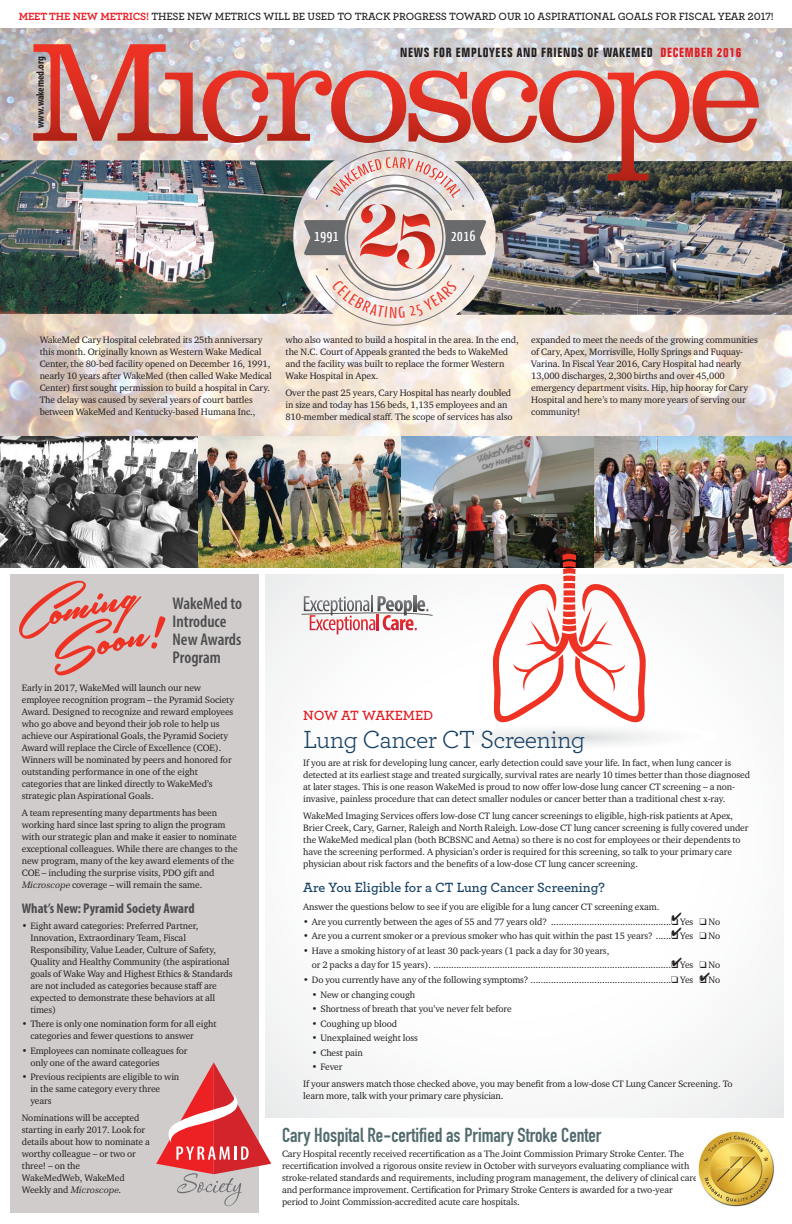
<style>
.page{position:relative;width:792px;height:1224px;background:#fff}
.page>*{position:absolute;margin:0;border:0;box-sizing:border-box;transform-origin:0 0}
.t1{font:26px "Archer";letter-spacing:-.035em;color:#194265}
.t2{font:20px "DIN Engschrift LTCE Alternate";color:#526b6d}
.t3{font:600 condensed 17px/18px "Myriad Pro";color:#4c4c4e}
.t4{font:500 15.4px "Cantiga Cnd";color:#fff}
.t5{font:600 14px "Archer";color:#194265}
.t6{font:700 condensed 14px "Myriad Pro";color:#4c4c4e}
.t7{font:600 14px "Archer";color:#e11a22}
.t8{font:700 condensed 13px "Folio BT";letter-spacing:.05em;color:#231f20}
.t9{font:600 11px "Archer";letter-spacing:-.01em;color:#231f20}
.t10{font:700 condensed 10.7px "Myriad Pro";letter-spacing:-.01em;color:#231f20}
.t11{font:9.5px/12px "Charter ITC Std";letter-spacing:-.01em;color:#231f20}
.s1{font-weight:700;color:#ed1c24}
.s2{color:#e11a22}
.s3{font-family:"Melior";font-style:italic;font-size:9.4px}
</style>
<div class="page">
<div style="left:10px;top:575px;width:249px;height:638px;background:#cfcccb"></div>
<img style="left:0;top:29px;width:792px;height:407px">
<img style="left:0;top:160px;width:33px;height:154px">
<img style="left:759px;top:161px;width:33px;height:154px">
<svg style="left:19px;top:581px;width:147px;height:94px"></svg>
<svg style="left:156px;top:1062px;width:115px;height:144px"></svg>
<img style="left:698px;top:1131px;width:77px;height:76px">
<img style="left:0;top:436px;width:792px;height:131px">
<svg style="left:459px;top:553px;width:258px;height:193px"></svg>
<svg style="left:301px;top:596px;width:132px;height:38px"></svg>
<img style="left:33px;top:44px;width:726px;height:282px">
<p class="t9" style="left:19px;top:12px;width:757px"><span class="s1">MEET THE NEW METRICS!</span> THESE NEW METRICS WILL BE USED TO TRACK PROGRESS TOWARD OUR 10 ASPIRATIONAL GOALS FOR FISCAL YEAR 2017!</p>
<p class="t10" style="left:37px;top:128px;width:74px;rotate:-90deg">www.wakemed.org</p>
<h3 class="t8" style="left:400px;top:48px;width:343px">NEWS FOR EMPLOYEES AND FRIENDS OF WAKEMED <span class="s2">DECEMBER 2016</span></h3>
<h3 class="t4" style="left:314px;top:227px;width:26px">1991</h3>
<h3 class="t4" style="left:451px;top:227px;width:26px">2016</h3>
<p class="t11" style="left:40px;top:335px;width:234px">WakeMed Cary Hospital celebrated its 25th anniversary this month. Originally known as Western Wake Medical Center, the 80-bed facility opened on December 16, 1991, nearly 10 years after WakeMed (then called Wake Medical Center) first sought permission to build a hospital in Cary.<br>The delay was caused by several years of court battles between WakeMed and Kentucky-based Humana Inc.,</p>
<p class="t11" style="left:285px;top:335px;width:235px">who also wanted to build a hospital in the area. In the end, the N.C. Court of Appeals granted the beds to WakeMed and the facility was built to replace the former Western Wake Hospital in Apex.</p>
<p class="t11" style="left:285px;top:388px;width:229px">Over the past 25 years, Cary Hospital has nearly doubled in size and today has 156 beds, 1,135 employees and an<br>810-member medical staff. The scope of services has also</p>
<p class="t11" style="left:531px;top:335px;width:228px">expanded to meet the needs of the growing communities of Cary, Apex, Morrisville, Holly Springs and Fuquay-Varina. In Fiscal Year 2016, Cary Hospital had nearly 13,000 discharges, 2,300 births and over 45,000 emergency department visits. Hip, hip hooray for Cary Hospital and here’s to many more years of serving our community!</p>
<h3 class="t3" style="left:173px;top:596px;width:71px">WakeMed to<br>Introduce<br>New Awards<br>Program</h3>
<p class="t11" style="left:22px;top:683px;width:214px">Early in 2017, WakeMed will launch our new employee recognition program – the Pyramid Society Award. Designed to recognize and reward employees who go above and beyond their job role to help us achieve our Aspirational Goals, the Pyramid Society Award will replace the Circle of Excellence (COE).<br>Winners will be nominated by peers and honored for outstanding performance in one of the eight categories that are linked directly to WakeMed’s strategic plan Aspirational Goals.</p>
<p class="t11" style="left:22px;top:808px;width:218px">A team representing many departments has been working hard since last spring to align the program with our strategic plan and make it easier to nominate exceptional colleagues. While there are changes to the new program, many of the key award elements of the COE – including the surprise visits, PDO gift and <span class="s3">Microscope</span> coverage – will remain the same.</p>
<h3 class="t6" style="left:22px;top:903px;width:174px">What’s New: Pyramid Society Award</h3>
<p class="t11" style="left:30px;top:920px;width:204px;text-indent:-9px">• Eight award categories: Preferred Partner, Innovation, Extraordinary Team, Fiscal Responsibility, Value Leader, Culture of Safety, Quality and Healthy Community (the aspirational goals of Wake Way and Highest Ethics &amp; Standards are not included as categories because staff are expected to demonstrate these behaviors at all times)</p>
<p class="t11" style="left:30px;top:1019px;width:188px;text-indent:-9px">• There is only one nomination form for all eight categories and fewer questions to answer</p>
<p class="t11" style="left:30px;top:1045px;width:159px;text-indent:-9px">• Employees can nominate colleagues for only one of the award categories</p>
<p class="t11" style="left:30px;top:1072px;width:150px;text-indent:-9px">• Previous recipients are eligible to win in the same category every three years</p>
<p class="t11" style="left:22px;top:1113px;width:130px">Nominations will be accepted starting in early 2017. Look for details about how to nominate a worthy colleague – or two or three! – on the<br>WakeMedWeb, WakeMed<br>Weekly and <span class="s3">Microscope</span>.</p>
<h3 class="t7" style="left:303px;top:710px;width:132px">NOW AT WAKEMED</h3>
<h1 class="t1" style="left:303px;top:724px;width:284px">Lung Cancer CT Screening</h1>
<p class="t11" style="left:303px;top:758px;width:448px">If you are at risk for developing lung cancer, early detection could save your life. In fact, when lung cancer is detected at its earliest stage and treated surgically, survival rates are nearly 10 times better than those diagnosed at later stages. This is one reason WakeMed is proud to now offer low-dose lung cancer CT screening – a non&shy;invasive, painless procedure that can detect smaller nodules or cancer better than a traditional chest x-ray.</p>
<p class="t11" style="left:303px;top:811px;width:447px">WakeMed Imaging Services offers low-dose CT lung cancer screenings to eligible, high-risk patients at Apex, Brier Creek, Cary, Garner, Raleigh and North Raleigh. Low-dose CT lung cancer screening is fully covered under the WakeMed medical plan (both BCBSNC and Aetna) so there is no cost for employees or their dependents to have the screening performed. A physician’s order is required for this screening, so talk to your primary care physician about risk factors and the benefits of a low-dose CT lung cancer screening.</p>
<h3 class="t5" style="left:303px;top:882px;width:303px">Are You Eligible for a CT Lung Cancer Screening?</h3>
<p class="t11" style="left:303px;top:902px;width:358px">Answer the questions below to see if you are eligible for a lung cancer CT screening exam.</p>
<p class="t11" style="left:303px;top:916px;width:418px">• Are you currently between the ages of 55 and 77 years old? ...............................................❑ Yes ❑ No</p>
<p class="t11" style="left:303px;top:931px;width:418px">• Are you a current smoker or a previous smoker who has quit within the past 15 years? ......❑ Yes ❑ No</p>
<p class="t11" style="left:312px;top:944px;width:410px;line-height:14.5px;text-indent:-9px">• Have a smoking history of at least 30 pack-years (1 pack a day for 30 years,<br>or 2 packs a day for 15 years). .............................................................................................❑ Yes ❑ No</p>
<p class="t11" style="left:303px;top:975px;width:418px">• Do you currently have any of the following symptoms? .......................................................❑ Yes ❑ No</p>
<p class="t11" style="left:312px;top:989px;width:105px">• New or changing cough</p>
<p class="t11" style="left:312px;top:1004px;width:201px">• Shortness of breath that you’ve never felt before</p>
<p class="t11" style="left:312px;top:1018px;width:87px">• Coughing up blood</p>
<p class="t11" style="left:312px;top:1033px;width:108px">• Unexplained weight loss</p>
<p class="t11" style="left:312px;top:1047px;width:52px">• Chest pain</p>
<p class="t11" style="left:303px;top:1059px;width:431px;line-height:17px;text-indent:9px">• Fever<br>If your answers match those checked above, you may benefit from a low-dose CT Lung Cancer Screening. To</p>
<p class="t11" style="left:303px;top:1091px;width:202px">learn more, talk with your primary care physician.</p>
<h2 class="t2" style="left:282px;top:1128px;width:321px">Cary Hospital Re-certified as Primary Stroke Center</h2>
<p class="t11" style="left:282px;top:1148px;width:417px">Cary Hospital recently received recertification as a The Joint Commission Primary Stroke Center. The recertification involved a rigorous onsite review in October with surveyors evaluating compliance with stroke-related standards and requirements, including program management, the delivery of clinical care and performance improvement. Certification for Primary Stroke Centers is awarded for a two-year period to Joint Commission-accredited acute care hospitals.</p>
</div>
